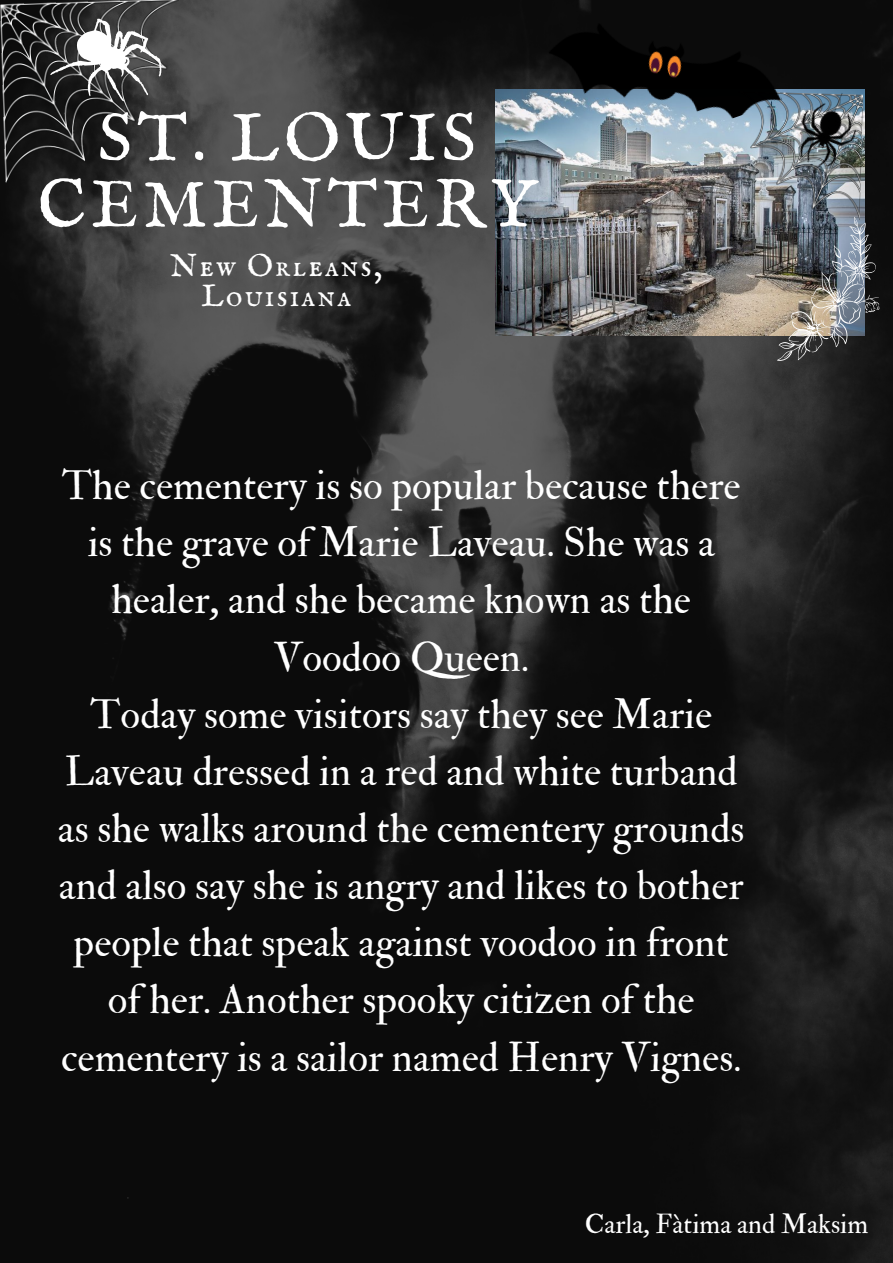
<style>
.page{position:relative;width:893px;height:1263px;background:#fff}
.page>*{position:absolute;margin:0;border:0;box-sizing:border-box;transform-origin:0 0}
.t1{font:68.18px/66.2px "IM FELL English SC";letter-spacing:.07em;color:#fff;text-align:center}
.t2{font:40.95px/57.2px "IM FELL Double Pica Roman";color:#fff;text-align:center}
.t3{font:31.42px/30.4px "IM FELL English SC";letter-spacing:.07em;color:#fff;text-align:center}
.t4{font:26.92px "IM FELL Double Pica Roman";color:#fff}
</style>
<div class="page">
<img style="left:0;top:0;width:893px;height:1263px">
<img style="left:495px;top:89px;width:369px;height:246px">
<img style="left:777px;top:217px;width:102px;height:144px">
<img style="left:0;top:0;width:184px;height:183px">
<img style="left:734px;top:91px;width:129px;height:129px">
<img style="left:788px;top:83px;width:80px;height:92px">
<svg style="left:50px;top:19px;width:112px;height:82px"></svg>
<img style="left:545px;top:0;width:238px;height:168px">
<h1 class="t1" style="left:37px;top:109px;width:500px">ST. LOUIS<br>CEMENTERY</h1>
<p class="t3" style="left:170px;top:252px;width:213px">New Orleans,<br>Louisiana</p>
<p class="t2" style="left:58px;top:458px;width:688px">The cementery is so popular because there is the grave of Marie Laveau. She was a healer, and she became known as the Voodoo Queen.<br>Today some visitors say they see Marie Laveau dressed in a red and white turband as she walks around the cementery grounds and also say she is angry and likes to bother people that speak against voodoo in front of her. Another spooky citizen of the cementery is a sailor named Henry Vignes.</p>
<p class="t4" style="left:585px;top:1208px;width:285px">Carla, Fàtima and Maksim</p>
</div>
